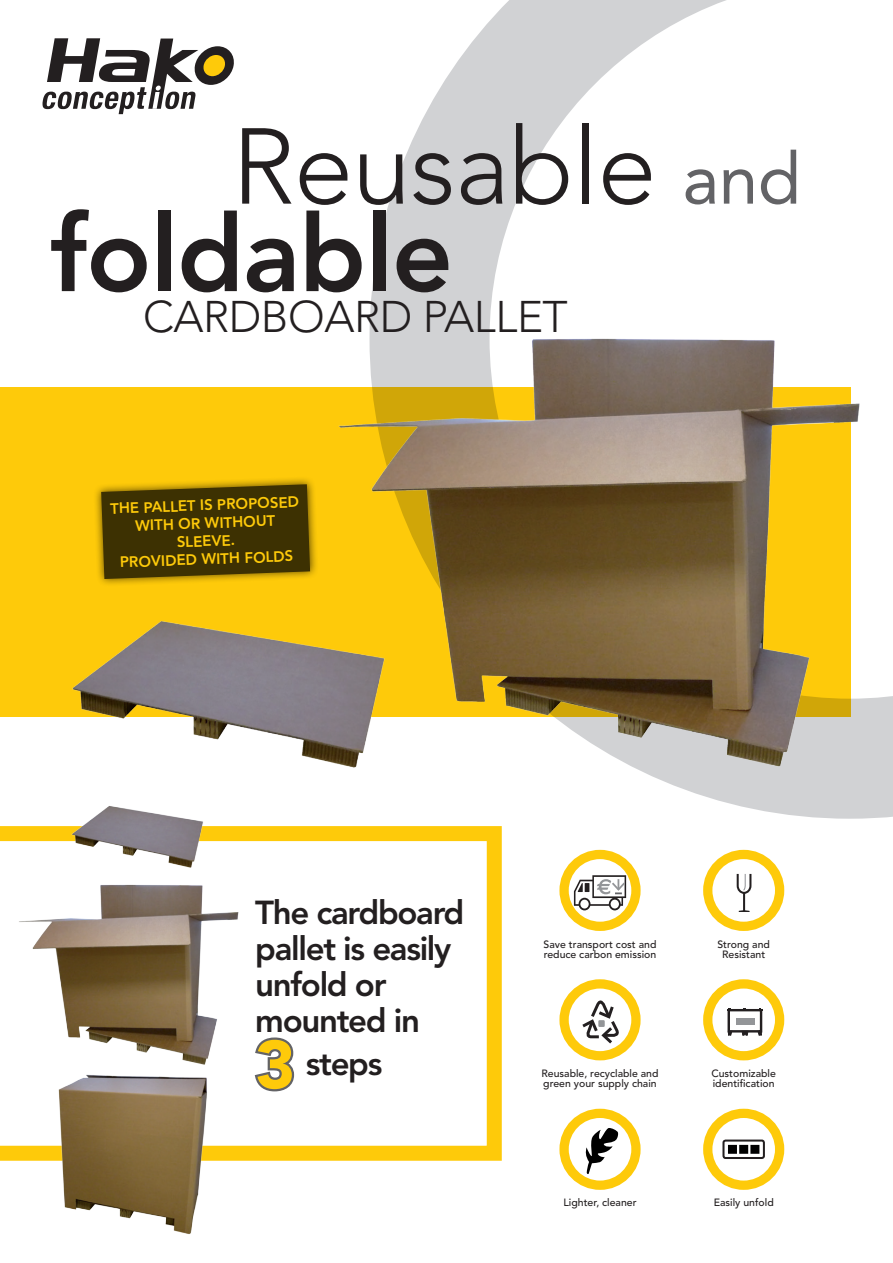
<style>
.page{position:relative;width:893px;height:1263px;background:#fff}
.page>*{position:absolute;margin:0;border:0;box-sizing:border-box;transform-origin:0 0}
.t1{font:300 106.5px/87.4px "Avenir";letter-spacing:-.01em;color:#231f20}
.t2{font:300 43.95px "Avenir";letter-spacing:-.01em;color:#231f20}
.t3{font:800 33px/36px "Avenir";letter-spacing:-.04em;color:#231f20}
.t4{font:800 15px/18px "Avenir";color:#feca0a;text-align:center}
.t5{font:500 10.5px/10.5px "Avenir";color:#231f20}
.s1{font-weight:400;font-size:71.4px;color:#636366}
.s2{font-weight:800}
.s3{font-weight:900;font-size:67.5px;color:#feca0a}
</style>
<div class="page">
<svg style="left:371px;top:0;width:522px;height:819px"></svg>
<svg style="left:293px;top:826px;width:209px;height:335px"></svg>
<img style="left:371px;top:300px;width:522px;height:504px">
<img style="left:0;top:301px;width:564px;height:504px">
<div style="left:703px;top:979px;width:81px;height:81px;border:9px solid #feca0a;border-radius:50%"></div>
<div style="left:727px;top:1009px;width:35px;height:23px;border:2px solid #231f20"></div>
<svg style="left:728px;top:1031px;width:4px;height:4px"></svg>
<svg style="left:757px;top:1031px;width:5px;height:4px"></svg>
<svg style="left:742px;top:1031px;width:6px;height:4px"></svg>
<hr style="left:728px;top:1009px;width:35px;height:1px;background:#231f20">
<div style="left:736px;top:1018px;width:18px;height:7px;background:#939598"></div>
<div style="left:559px;top:979px;width:82px;height:81px;border:9px solid #feca0a;border-radius:50%"></div>
<svg style="left:579px;top:1000px;width:40px;height:50px"></svg>
<div style="left:598px;top:1020px;width:7px;height:7px;background:#939598"></div>
<div style="left:559px;top:850px;width:82px;height:81px;border:9px solid #feca0a;border-radius:50%"></div>
<svg style="left:574px;top:875px;width:53px;height:35px"></svg>
<div style="left:703px;top:850px;width:81px;height:81px;border:9px solid #feca0a;border-radius:50%"></div>
<svg style="left:736px;top:873px;width:32px;height:39px"></svg>
<img style="left:0;top:796px;width:297px;height:59px">
<img style="left:19px;top:855px;width:292px;height:226px">
<img style="left:0;top:1021px;width:293px;height:213px">
<div style="left:703px;top:1109px;width:81px;height:81px;border:9px solid #feca0a;border-radius:50%"></div>
<svg style="left:728px;top:1145px;width:31px;height:9px"></svg>
<div style="left:722px;top:1139px;width:43px;height:20px;border:2px solid #231f20;border-radius:2px"></div>
<div style="left:559px;top:1109px;width:82px;height:81px;border:9px solid #feca0a;border-radius:50%"></div>
<svg style="left:585px;top:1128px;width:34px;height:46px"></svg>
<svg style="left:252px;top:1035px;width:44px;height:59px"></svg>
<div style="left:93px;top:476px;width:225px;height:111px;background:#231f20;opacity:.75"></div>
<svg style="left:101px;top:484px;width:209px;height:95px;background:#4a3b02"></svg>
<svg style="left:42px;top:38px;width:192px;height:76px"></svg>
<h1 class="t1" style="left:50px;top:124px;width:753px;text-indent:182px">Reusable <span class="s1">and </span><span class="s2">foldable</span></h1>
<h2 class="t2" style="left:143px;top:291px;width:426px">CARDBOARD PALLET</h2>
<h3 class="t4" style="left:110px;top:499px;width:190px;rotate:-2deg">THE PALLET IS PROPOSED<br>WITH OR WITHOUT<br>SLEEVE.<br>PROVIDED WITH FOLDS</h3>
<h3 class="t3" style="left:255px;top:894px;width:211px">The cardboard pallet is easily unfold or mounted in</h3>
<h3 class="t3" style="left:255px;top:1045px;width:129px"><span class="s3">3</span> steps</h3>
<p class="t5" style="left:544px;top:939px;width:114px">Save transport cost and reduce carbon emission</p>
<p class="t5" style="left:717px;top:939px;width:54px;text-align:center">Strong and<br>Resistant</p>
<p class="t5" style="left:541px;top:1068px;width:119px">Reusable, recyclable and green your supply chain</p>
<p class="t5" style="left:711px;top:1068px;width:66px">Customizable identification</p>
<p class="t5" style="left:563px;top:1198px;width:75px">Lighter, cleaner</p>
<p class="t5" style="left:714px;top:1198px;width:62px">Easily unfold</p>
</div>
